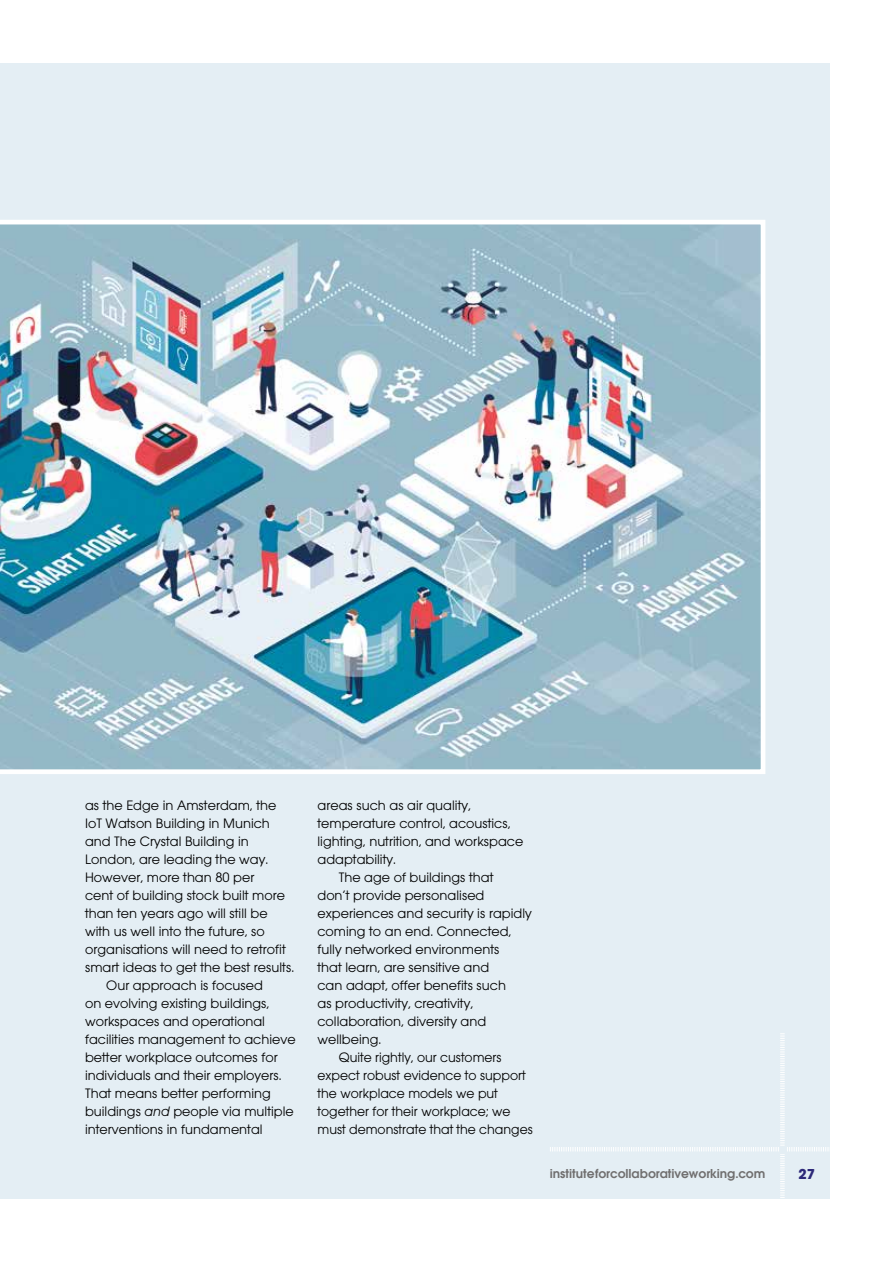
<style>
.page{position:relative;width:893px;height:1263px;background:#fff}
.page>*{position:absolute;margin:0;border:0;box-sizing:border-box;transform-origin:0 0}
.t1{font:700 15px "Avant Garde 2";color:#2d2979}
.t2{font:14.25px "Avant Garde 2";color:#000}
.t3{font:600 13.5px "Avant Garde 2";letter-spacing:-.005em;color:#706f6f}
.s1{font-style:italic}
</style>
<div class="page">
<div style="left:0;top:64px;width:829px;height:1135px;background:#e4eef4"></div>
<svg style="left:550px;top:1033px;width:280px;height:166px"></svg>
<div style="left:779px;top:1146px;width:7px;height:7px;background:#e4eef4"></div>
<img style="left:0;top:220px;width:765px;height:554px">
<p class="t2" style="left:85px;top:797px;width:193px">as the Edge in Amsterdam, the</p>
<p class="t2" style="left:85px;top:815px;width:186px">IoT Watson Building in Munich</p>
<p class="t2" style="left:85px;top:833px;width:165px">and The Crystal Building in</p>
<p class="t2" style="left:85px;top:851px;width:185px">London, are leading the way.</p>
<p class="t2" style="left:85px;top:869px;width:171px">However, more than 80 per</p>
<p class="t2" style="left:85px;top:887px;width:201px">cent of building stock built more</p>
<p class="t2" style="left:85px;top:905px;width:184px">than ten years ago will still be</p>
<p class="t2" style="left:85px;top:923px;width:181px">with us well into the future, so</p>
<p class="t2" style="left:85px;top:941px;width:202px">organisations will need to retrofit</p>
<p class="t2" style="left:85px;top:959px;width:211px">smart ideas to get the best results.</p>
<p class="t2" style="left:106px;top:977px;width:158px">Our approach is focused</p>
<p class="t2" style="left:85px;top:995px;width:186px">on evolving existing buildings,</p>
<p class="t2" style="left:85px;top:1013px;width:182px">workspaces and operational</p>
<p class="t2" style="left:85px;top:1031px;width:212px">facilities management to achieve</p>
<p class="t2" style="left:85px;top:1049px;width:194px">better workplace outcomes for</p>
<p class="t2" style="left:85px;top:1067px;width:198px">individuals and their employers.</p>
<p class="t2" style="left:85px;top:1085px;width:187px">That means better performing</p>
<p class="t2" style="left:85px;top:1103px;width:210px">buildings <span class="s1">and</span> people via multiple</p>
<p class="t2" style="left:85px;top:1121px;width:179px">interventions in fundamental</p>
<p class="t2" style="left:317px;top:797px;width:155px">areas such as air quality,</p>
<p class="t2" style="left:317px;top:815px;width:195px">temperature control, acoustics,</p>
<p class="t2" style="left:317px;top:833px;width:207px">lighting, nutrition, and workspace</p>
<p class="t2" style="left:317px;top:851px;width:80px">adaptability.</p>
<p class="t2" style="left:339px;top:869px;width:156px">The age of buildings that</p>
<p class="t2" style="left:317px;top:887px;width:168px">don’t provide personalised</p>
<p class="t2" style="left:317px;top:905px;width:216px">experiences and security is rapidly</p>
<p class="t2" style="left:317px;top:923px;width:195px">coming to an end. Connected,</p>
<p class="t2" style="left:317px;top:941px;width:183px">fully networked environments</p>
<p class="t2" style="left:317px;top:959px;width:173px">that learn, are sensitive and</p>
<p class="t2" style="left:317px;top:977px;width:190px">can adapt, offer benefits such</p>
<p class="t2" style="left:317px;top:995px;width:157px">as productivity, creativity,</p>
<p class="t2" style="left:317px;top:1013px;width:170px">collaboration, diversity and</p>
<p class="t2" style="left:317px;top:1031px;width:65px">wellbeing.</p>
<p class="t2" style="left:339px;top:1049px;width:164px">Quite rightly, our customers</p>
<p class="t2" style="left:317px;top:1067px;width:210px">expect robust evidence to support</p>
<p class="t2" style="left:317px;top:1085px;width:182px">the workplace models we put</p>
<p class="t2" style="left:317px;top:1103px;width:194px">together for their workplace; we</p>
<p class="t2" style="left:317px;top:1121px;width:217px">must demonstrate that the changes</p>
<p class="t3" style="left:550px;top:1165px;width:217px">instituteforcollaborativeworking.com</p>
<p class="t1" style="left:799px;top:1165px;width:18px">27</p>
</div>
